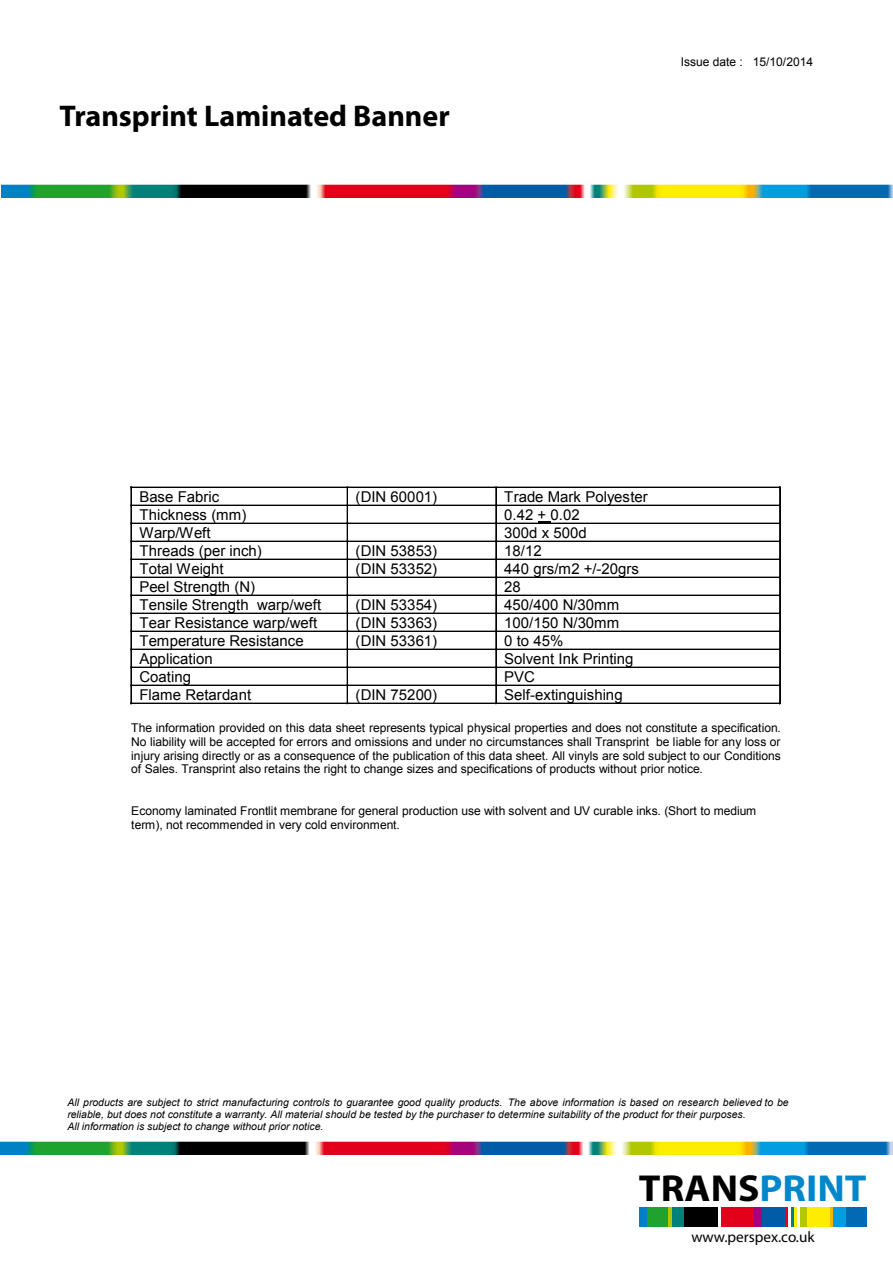
<style>
.page{position:relative;width:893px;height:1263px;background:#fff}
.page>*{position:absolute;margin:0;border:0;box-sizing:border-box;transform-origin:0 0}
.t1{font:700 37.8px "Myriad";color:#000;scale:1.05 1}
.t2{font:700 30px "Myriad Pro";color:#000}
.t3{font:15.15px "Myriad";color:#000}
.t4{font:15px "Arial";color:#000}
.t5{font:12px/13.8px "Arial";letter-spacing:-.005em;color:#000;text-align:justify}
.t6{font:italic 10.5px/12px "Arial";color:#000}
.s1{color:#0086cb}
</style>
<div class="page">
<img style="left:2px;top:185px;width:890px;height:13px">
<img style="left:0;top:1141px;width:892px;height:14px">
<div style="left:845px;top:1208px;width:22px;height:19px;background:#006ab2"></div>
<div style="left:833px;top:1208px;width:12px;height:19px;background:#009ee0"></div>
<div style="left:671px;top:1208px;width:13px;height:19px;background:#00827b"></div>
<svg style="left:829px;top:1208px;width:4px;height:19px"></svg>
<div style="left:646px;top:1208px;width:22px;height:19px;background:#1fa22e"></div>
<svg style="left:784px;top:1208px;width:4px;height:19px"></svg>
<div style="left:806px;top:1208px;width:23px;height:19px;background:#ffed00"></div>
<div style="left:762px;top:1208px;width:22px;height:19px;background:#005ca7"></div>
<div style="left:721px;top:1208px;width:34px;height:19px;background:#e2001a"></div>
<div style="left:684px;top:1208px;width:34px;height:19px;background:#000"></div>
<div style="left:799px;top:1208px;width:7px;height:19px;background:#b1c800"></div>
<div style="left:755px;top:1208px;width:7px;height:19px;background:#a5027d"></div>
<div style="left:639px;top:1208px;width:7px;height:19px;background:#0081c6"></div>
<svg style="left:791px;top:1208px;width:5px;height:19px"></svg>
<hr style="left:668px;top:1208px;width:3px;height:19px;background:#b1c800">
<hr style="left:132px;top:487px;width:215px;height:1px;background:#000">
<hr style="left:348px;top:487px;width:148px;height:1px;background:#000">
<hr style="left:496px;top:487px;width:283px;height:1px;background:#000">
<svg style="left:538px;top:521px;width:12px;height:1px"></svg>
<hr style="left:132px;top:505px;width:215px;height:1px;background:#000">
<hr style="left:348px;top:505px;width:148px;height:1px;background:#000">
<hr style="left:496px;top:505px;width:283px;height:1px;background:#000">
<hr style="left:132px;top:523px;width:215px;height:1px;background:#000">
<hr style="left:348px;top:523px;width:148px;height:1px;background:#000">
<hr style="left:496px;top:523px;width:283px;height:1px;background:#000">
<hr style="left:132px;top:541px;width:215px;height:1px;background:#000">
<hr style="left:348px;top:541px;width:148px;height:1px;background:#000">
<hr style="left:496px;top:541px;width:283px;height:1px;background:#000">
<hr style="left:132px;top:559px;width:215px;height:1px;background:#000">
<hr style="left:348px;top:559px;width:148px;height:1px;background:#000">
<hr style="left:496px;top:559px;width:283px;height:1px;background:#000">
<hr style="left:132px;top:577px;width:215px;height:1px;background:#000">
<hr style="left:348px;top:577px;width:148px;height:1px;background:#000">
<hr style="left:496px;top:577px;width:283px;height:1px;background:#000">
<hr style="left:132px;top:595px;width:215px;height:1px;background:#000">
<hr style="left:348px;top:595px;width:148px;height:1px;background:#000">
<hr style="left:496px;top:595px;width:283px;height:1px;background:#000">
<hr style="left:132px;top:613px;width:215px;height:1px;background:#000">
<hr style="left:348px;top:613px;width:148px;height:1px;background:#000">
<hr style="left:496px;top:613px;width:283px;height:1px;background:#000">
<hr style="left:132px;top:631px;width:215px;height:1px;background:#000">
<hr style="left:348px;top:631px;width:148px;height:1px;background:#000">
<hr style="left:496px;top:631px;width:283px;height:1px;background:#000">
<hr style="left:132px;top:649px;width:215px;height:1px;background:#000">
<hr style="left:348px;top:649px;width:148px;height:1px;background:#000">
<hr style="left:496px;top:649px;width:283px;height:1px;background:#000">
<hr style="left:132px;top:667px;width:215px;height:1px;background:#000">
<hr style="left:348px;top:667px;width:148px;height:1px;background:#000">
<hr style="left:496px;top:667px;width:283px;height:1px;background:#000">
<hr style="left:132px;top:685px;width:215px;height:1px;background:#000">
<hr style="left:348px;top:685px;width:148px;height:1px;background:#000">
<hr style="left:496px;top:685px;width:283px;height:1px;background:#000">
<svg style="left:131px;top:487px;width:1px;height:217px"></svg>
<hr style="left:132px;top:703px;width:215px;height:1px;background:#000">
<svg style="left:347px;top:487px;width:1px;height:217px"></svg>
<hr style="left:348px;top:703px;width:148px;height:1px;background:#000">
<svg style="left:495px;top:488px;width:2px;height:215px"></svg>
<hr style="left:496px;top:703px;width:283px;height:1px;background:#000">
<svg style="left:779px;top:487px;width:1px;height:217px"></svg>
<h2 class="t2" style="left:60px;top:96px;width:391px">Transprint Laminated Banner</h2>
<p class="t5" style="left:680px;top:55px;width:134px">Issue date : 15/10/2014</p>
<p class="t4" style="left:139px;top:487px;width:81px">Base Fabric</p>
<p class="t4" style="left:355px;top:487px;width:83px">(DIN 60001)</p>
<p class="t4" style="left:504px;top:487px;width:145px">Trade Mark Polyester</p>
<p class="t4" style="left:139px;top:505px;width:108px">Thickness (mm)</p>
<p class="t4" style="left:504px;top:505px;width:77px">0.42 + 0.02</p>
<p class="t4" style="left:139px;top:523px;width:73px">Warp/Weft</p>
<p class="t4" style="left:504px;top:523px;width:84px">300d x 500d</p>
<p class="t4" style="left:139px;top:541px;width:124px">Threads (per inch)</p>
<p class="t4" style="left:355px;top:541px;width:83px">(DIN 53853)</p>
<p class="t4" style="left:504px;top:541px;width:39px">18/12</p>
<p class="t4" style="left:139px;top:559px;width:86px">Total Weight</p>
<p class="t4" style="left:355px;top:559px;width:83px">(DIN 53352)</p>
<p class="t4" style="left:504px;top:559px;width:136px">440 grs/m2 +/-20grs</p>
<p class="t4" style="left:139px;top:577px;width:117px">Peel Strength (N)</p>
<p class="t4" style="left:504px;top:577px;width:18px">28</p>
<p class="t4" style="left:139px;top:595px;width:183px">Tensile Strength warp/weft</p>
<p class="t4" style="left:355px;top:595px;width:83px">(DIN 53354)</p>
<p class="t4" style="left:504px;top:595px;width:116px">450/400 N/30mm</p>
<p class="t4" style="left:139px;top:613px;width:179px">Tear Resistance warp/weft</p>
<p class="t4" style="left:355px;top:613px;width:83px">(DIN 53363)</p>
<p class="t4" style="left:504px;top:613px;width:116px">100/150 N/30mm</p>
<p class="t4" style="left:139px;top:631px;width:166px">Temperature Resistance</p>
<p class="t4" style="left:355px;top:631px;width:83px">(DIN 53361)</p>
<p class="t4" style="left:504px;top:631px;width:61px">0 to 45%</p>
<p class="t4" style="left:139px;top:649px;width:75px">Application</p>
<p class="t4" style="left:504px;top:649px;width:131px">Solvent Ink Printing</p>
<p class="t4" style="left:139px;top:667px;width:53px">Coating</p>
<p class="t4" style="left:504px;top:667px;width:32px">PVC</p>
<p class="t4" style="left:139px;top:685px;width:113px">Flame Retardant</p>
<p class="t4" style="left:355px;top:685px;width:83px">(DIN 75200)</p>
<p class="t4" style="left:504px;top:685px;width:120px">Self-extinguishing</p>
<p class="t5" style="left:131px;top:721px;width:651px">The information provided on this data sheet represents typical physical properties and does not constitute a specification.<br>No liability will be accepted for errors and omissions and under no circumstances shall Transprint be liable for any loss or injury arising directly or as a consequence of the publication of this data sheet. All vinyls are sold subject to our Conditions of Sales. Transprint also retains the right to change sizes and specifications of products without prior notice.</p>
<p class="t5" style="left:131px;top:804px;width:626px">Economy laminated Frontlit membrane for general production use with solvent and UV curable inks. (Short to medium term), not recommended in very cold environment.</p>
<p class="t6" style="left:67px;top:1096px;width:722px">All products are subject to strict manufacturing controls to guarantee good quality products. The above information is based on research believed to be reliable, but does not constitute a warranty. All material should be tested by the purchaser to determine suitability of the product for their purposes.<br>All information is subject to change without prior notice.</p>
<h1 class="t1" style="left:639px;top:1169px;width:218px">TRANS<span class="s1">PRINT</span></h1>
<p class="t3" style="left:691px;top:1229px;width:125px">www.perspex.co.uk</p>
</div>
